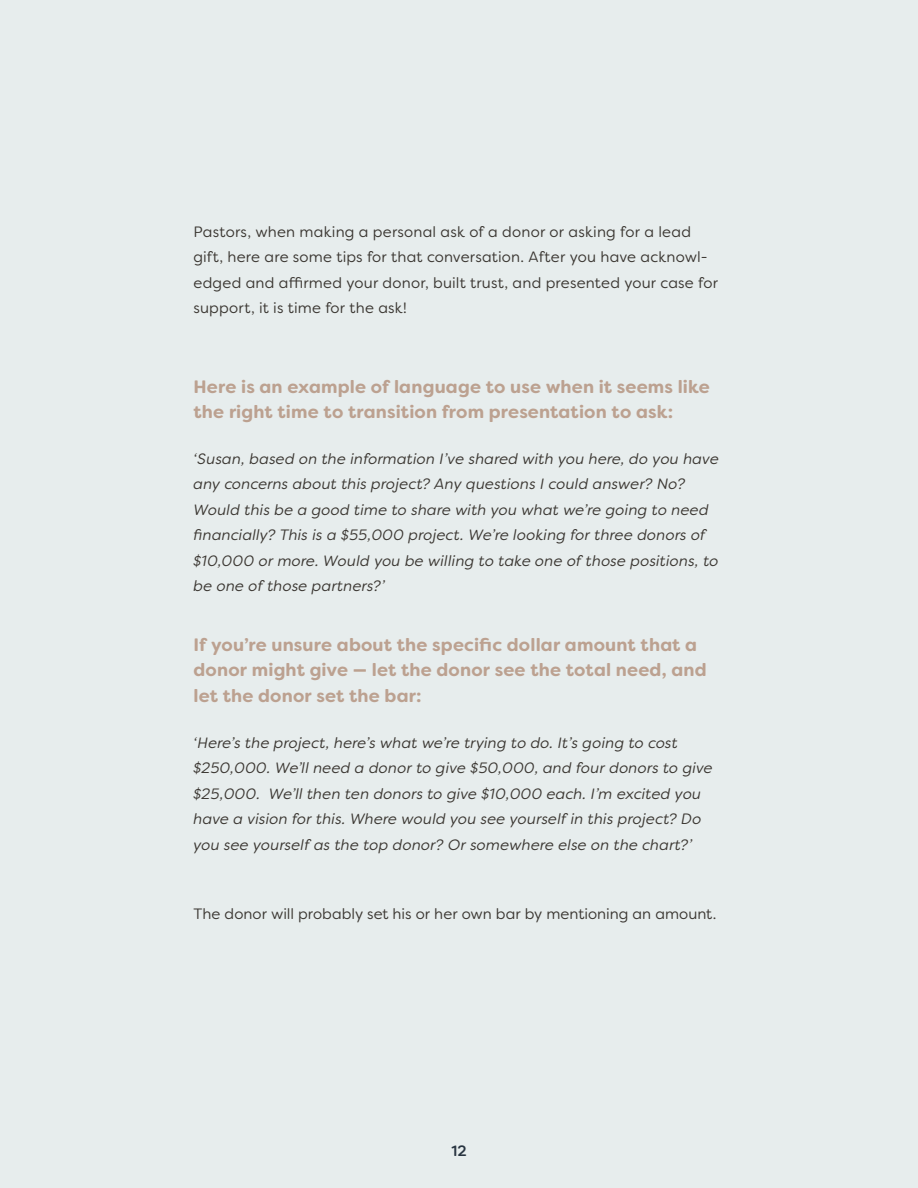
<style>
.page{position:relative;width:918px;height:1188px;background:#e7eded}
.page>*{position:absolute;margin:0;border:0;box-sizing:border-box;transform-origin:0 0}
.t1{font:700 18px/25.5px "Filson Soft";letter-spacing:.01em;color:#bca190}
.t2{font:italic 15px/25.5px "Filson Soft";letter-spacing:.01em;color:#3b3732}
.t3{font:15px/25.5px "Filson Soft";letter-spacing:.01em;color:#3b3732}
.t4{font:500 15px "Filson Soft";color:#293541}
</style>
<div class="page">
<p class="t3" style="left:194px;top:219px;width:526px">Pastors, when making a personal ask of a donor or asking for a lead gift, here are some tips for that conversation. After you have acknowl&shy;edged and affirmed your donor, built trust, and presented your case for support, it is time for the ask!</p>
<p class="t1" style="left:194px;top:374px;width:518px">Here is an example of language to use when it seems like the right time to transition from presentation to ask:</p>
<p class="t2" style="left:194px;top:446px;width:527px">‘Susan, based on the information I’ve shared with you here, do you have any concerns about this project? Any questions I could answer? No?<br>Would this be a good time to share with you what we’re going to need financially? This is a $55,000 project. We’re looking for three donors of $10,000 or more. Would you be willing to take one of those positions, to be one of those partners?’</p>
<p class="t1" style="left:194px;top:632px;width:515px">If you’re unsure about the specific dollar amount that a donor might give — let the donor see the total need, and let the donor set the bar:</p>
<p class="t2" style="left:194px;top:730px;width:521px">‘Here’s the project, here’s what we’re trying to do. It’s going to cost $250,000. We’ll need a donor to give $50,000, and four donors to give $25,000. We’ll then ten donors to give $10,000 each. I’m excited you have a vision for this. Where would you see yourself in this project? Do you see yourself as the top donor? Or somewhere else on the chart?’</p>
<p class="t3" style="left:194px;top:901px;width:524px">The donor will probably set his or her own bar by mentioning an amount.</p>
<p class="t4" style="left:451px;top:1141px;width:17px">12</p>
</div>
